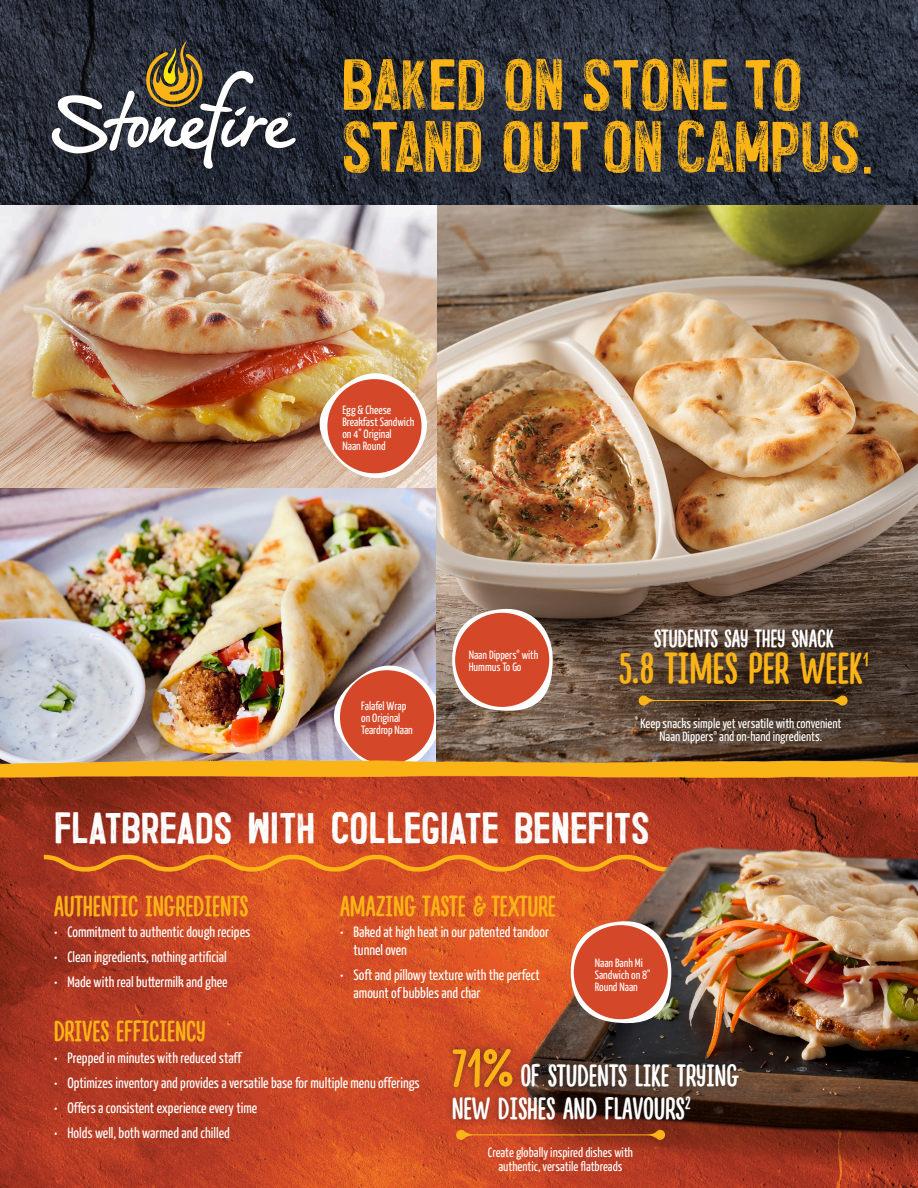
<style>
.page{position:relative;width:918px;height:1188px;background:#fff}
.page>*{position:absolute;margin:0;border:0;box-sizing:border-box;transform-origin:0 0}
.t1{font:59.1px/61.9px "Trincha";letter-spacing:-.03em;color:#fbb416}
.t2{font:700 42.6px "Lifehack Sans";letter-spacing:.01em;color:#fbb416}
.t3{font:36px "Trincha";color:#fff}
.t4{font:700 30.3px/32.8px "Lifehack Sans";letter-spacing:.01em;color:#fff}
.t5{font:700 28.5px "Lifehack Sans";letter-spacing:.01em;color:#fbb416}
.t6{font:700 24.45px "Lifehack Sans";letter-spacing:.01em;color:#fff}
.t7{font:700 19.2px "Lifehack Sans";color:#fbb416}
.t8{font:15px/18px "Yanone Kaffeesatz";color:#fff}
.t9{font:13.5px/13.5px "Yanone Kaffeesatz";color:#fff;text-align:center}
.t10{font:12px/12px "Yanone Kaffeesatz";color:#fff}
.s1{font-size:52.65px;color:#fbb416}
</style>
<div class="page">
<img style="left:0;top:0;width:918px;height:1188px">
<svg style="left:51px;top:40px;width:248px;height:131px;background:#4f5053"></svg>
<svg style="left:304px;top:367px;width:130px;height:119px;background:#d8bd9a"></svg>
<div style="left:327px;top:379px;width:95px;height:94px;background:#d44728;border-radius:50%"></div>
<img style="left:318px;top:607px;width:235px;height:171px">
<div style="left:455px;top:613px;width:94px;height:94px;background:#d44728;border-radius:50%"></div>
<img style="left:0;top:760px;width:918px;height:17px">
<svg style="left:39px;top:853px;width:474px;height:21px;background:#d66121"></svg>
<svg style="left:639px;top:695px;width:209px;height:11px;background:#604623"></svg>
<img style="left:513px;top:769px;width:405px;height:419px">
<svg style="left:571px;top:919px;width:100px;height:110px"></svg>
<div style="left:574px;top:925px;width:94px;height:94px;background:#d44728;border-radius:50%"></div>
<div style="left:445px;top:1041px;width:301px;height:87px;background:#231f20;opacity:.55"></div>
<svg style="left:456px;top:1130px;width:209px;height:10px;background:#b9501e"></svg>
<p class="t1" style="left:340px;top:47px;width:536px">BAKED ON STONE TO<br>STAND OUT ON CAMPUS.</p>
<p class="t10" style="left:342px;top:403px;width:73px">Egg &amp; Cheese<br>Breakfast Sandwich on 4" Original<br>Naan Round</p>
<p class="t10" style="left:361px;top:699px;width:53px">Falafel Wrap on Original<br>Teardrop Naan</p>
<p class="t10" style="left:469px;top:649px;width:71px">Naan Dippers<sup>®</sup> with<br>Hummus To Go</p>
<p class="t6" style="left:654px;top:625px;width:181px">STUDENTS SAY THEY SNACK</p>
<p class="t2" style="left:619px;top:645px;width:245px">5.8 TIMES PER WEEK</p>
<p class="t7" style="left:863px;top:649px;width:7px">1</p>
<p class="t9" style="left:640px;top:716px;width:203px">Keep snacks simple yet versatile with convenient<br>Naan Dippers<sup>®</sup> and on-hand ingredients.</p>
<p class="t3" style="left:54px;top:800px;width:597px">FLATBREADS WITH COLLEGIATE BENEFITS</p>
<p class="t5" style="left:54px;top:891px;width:196px">AUTHENTIC INGREDIENTS</p>
<p class="t8" style="left:54px;top:923px;width:198px">• Commitment to authentic dough recipes</p>
<p class="t8" style="left:54px;top:947px;width:174px">• Clean ingredients, nothing artificial</p>
<p class="t8" style="left:54px;top:972px;width:175px">• Made with real buttermilk and ghee</p>
<p class="t5" style="left:54px;top:1015px;width:153px">DRIVES EFFICIENCY</p>
<p class="t5" style="left:340px;top:891px;width:217px">AMAZING TASTE &amp; TEXTURE</p>
<p class="t8" style="left:354px;top:923px;width:197px;text-indent:-14px">• Baked at high heat in our patented tandoor tunnel oven</p>
<p class="t8" style="left:354px;top:965px;width:188px;text-indent:-14px">• Soft and pillowy texture with the perfect amount of bubbles and char</p>
<p class="t10" style="left:595px;top:956px;width:57px">Naan Banh Mi<br>Sandwich on 8"<br>Round Naan</p>
<p class="t8" style="left:54px;top:1049px;width:189px">• Prepped in minutes with reduced staff</p>
<p class="t8" style="left:54px;top:1073px;width:367px">• Optimizes inventory and provides a versatile base for multiple menu offerings</p>
<p class="t8" style="left:54px;top:1098px;width:205px">• Offers a consistent experience every time</p>
<p class="t8" style="left:54px;top:1123px;width:177px">• Holds well, both warmed and chilled</p>
<p class="t4" style="left:452px;top:1061px;width:288px"><span class="s1">71%</span> OF STUDENTS LIKE TRYING<br>NEW DISHES AND FLAVOURS<sup>2</sup></p>
<p class="t9" style="left:488px;top:1145px;width:147px">Create globally inspired dishes with authentic, versatile flatbreads</p>
</div>
